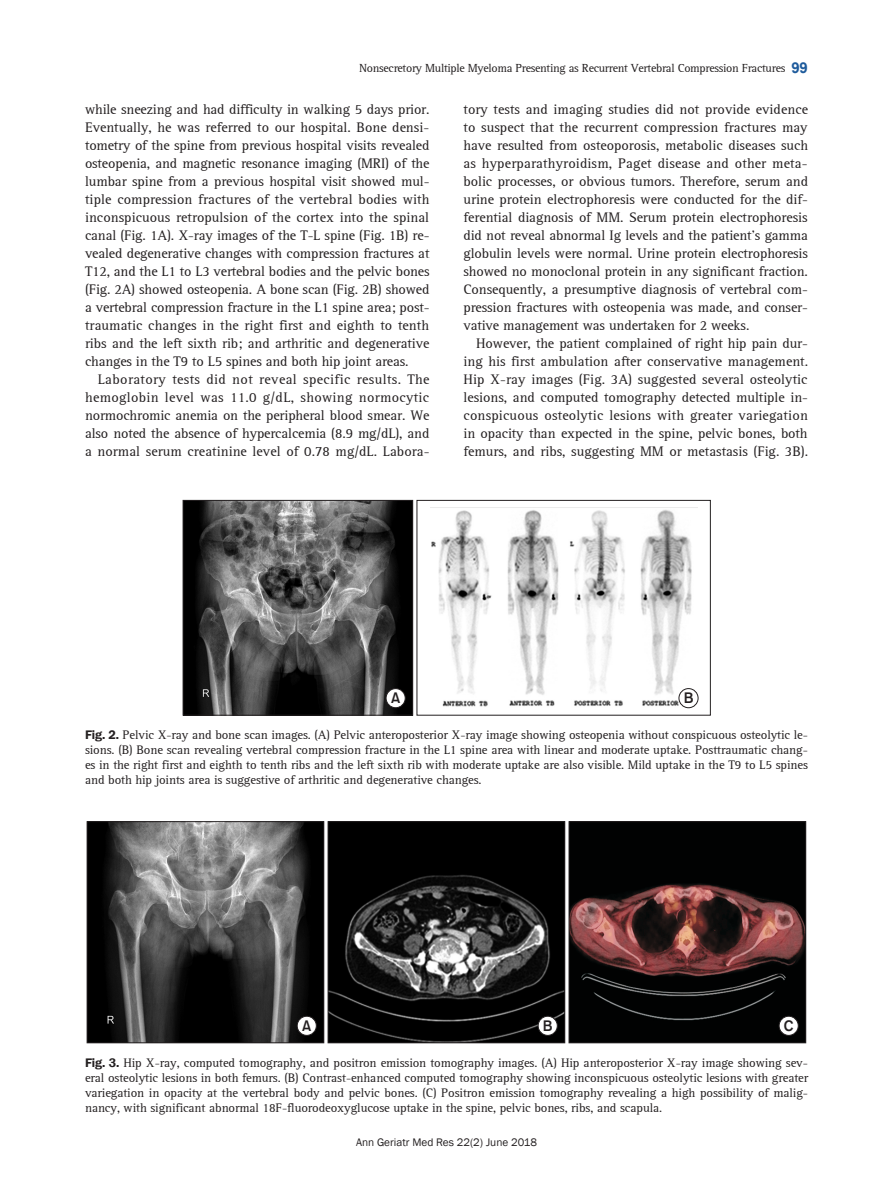
<style>
.page{position:relative;width:893px;height:1191px;background:#fff}
.page>*{position:absolute;margin:0;border:0;box-sizing:border-box;transform-origin:0 0}
.t1{font:15px "Gothic 725 BT Bold A";color:#231f20}
.t2{font:14.25px/18px "Rotisser";letter-spacing:-.01em;color:#231f20;text-align:justify}
.t3{font:12.75px/15px "Rotisser";letter-spacing:-.01em;color:#231f20;text-align:justify}
.t4{font:12px "Rotisser";letter-spacing:-.025em;color:#231f20}
.t5{font:11.25px "Franklin Gothic";color:#231f20}
.s1{font-family:"Arial";font-weight:700;font-size:15px;color:#1e5b9c}
.s2{font-family:"Franklin Gothic";font-weight:600}
</style>
<div class="page">
<svg style="left:87px;top:821px;width:719px;height:222px;background:#302b2b"></svg>
<div style="left:297px;top:1016px;width:19px;height:19px;background:#fff;border-radius:50%"></div>
<div style="left:297px;top:1016px;width:20px;height:19px;border:1px solid #231f20;border-radius:50%"></div>
<div style="left:538px;top:1016px;width:19px;height:19px;background:#fff;border-radius:50%"></div>
<div style="left:538px;top:1016px;width:19px;height:19px;border:1px solid #231f20;border-radius:50%"></div>
<div style="left:779px;top:1016px;width:19px;height:19px;background:#fff;border-radius:50%"></div>
<div style="left:779px;top:1016px;width:19px;height:19px;border:1px solid #231f20;border-radius:50%"></div>
<svg style="left:183px;top:500px;width:528px;height:215px"></svg>
<div style="left:386px;top:688px;width:19px;height:19px;background:#fff;border-radius:50%"></div>
<div style="left:386px;top:688px;width:19px;height:20px;border:1px solid #231f20;border-radius:50%"></div>
<div style="left:679px;top:688px;width:19px;height:19px;background:#fff;border-radius:50%"></div>
<div style="left:679px;top:688px;width:19px;height:20px;border:1px solid #231f20;border-radius:50%"></div>
<p class="t4" style="left:359px;top:61px;width:450px">Nonsecretory Multiple Myeloma Presenting as Recurrent Vertebral Compression Fractures <span class="s1">99</span></p>
<p class="t2" style="left:85px;top:101px;width:346px">while sneezing and had difficulty in walking 5 days prior.<br>Eventually, he was referred to our hospital. Bone densi&shy;tometry of the spine from previous hospital visits revealed osteopenia, and magnetic resonance imaging (MRI) of the lumbar spine from a previous hospital visit showed mul&shy;tiple compression fractures of the vertebral bodies with inconspicuous retropulsion of the cortex into the spinal canal (Fig. 1A). X-ray images of the T-L spine (Fig. 1B) re&shy;vealed degenerative changes with compression fractures at T12, and the L1 to L3 vertebral bodies and the pelvic bones (Fig. 2A) showed osteopenia. A bone scan (Fig. 2B) showed a vertebral compression fracture in the L1 spine area; post&shy;traumatic changes in the right first and eighth to tenth ribs and the left sixth rib; and arthritic and degenerative changes in the T9 to L5 spines and both hip joint areas.</p>
<p class="t2" style="left:85px;top:371px;width:346px;text-indent:13px">Laboratory tests did not reveal specific results. The hemoglobin level was 11.0 g/dL, showing normocytic normochromic anemia on the peripheral blood smear. We also noted the absence of hypercalcemia (8.9 mg/dL), and a normal serum creatinine level of 0.78 mg/dL. Labora-</p>
<p class="t2" style="left:463px;top:101px;width:346px">tory tests and imaging studies did not provide evidence to suspect that the recurrent compression fractures may have resulted from osteoporosis, metabolic diseases such as hyperparathyroidism, Paget disease and other meta&shy;bolic processes, or obvious tumors. Therefore, serum and urine protein electrophoresis were conducted for the dif&shy;ferential diagnosis of MM. Serum protein electrophoresis did not reveal abnormal Ig levels and the patient’s gamma globulin levels were normal. Urine protein electrophoresis showed no monoclonal protein in any significant fraction.<br>Consequently, a presumptive diagnosis of vertebral com&shy;pression fractures with osteopenia was made, and conser&shy;vative management was undertaken for 2 weeks.</p>
<p class="t2" style="left:463px;top:335px;width:346px;text-indent:13px">However, the patient complained of right hip pain dur&shy;ing his first ambulation after conservative management.<br>Hip X-ray images (Fig. 3A) suggested several osteolytic lesions, and computed tomography detected multiple in&shy;conspicuous osteolytic lesions with greater variegation in opacity than expected in the spine, pelvic bones, both femurs, and ribs, suggesting MM or metastasis (Fig. 3B).</p>
<p class="t1" style="left:391px;top:689px;width:11px">A</p>
<p class="t1" style="left:684px;top:689px;width:11px">B</p>
<p class="t3" style="left:85px;top:728px;width:724px"><span class="s2">Fig. 2.</span> Pelvic X-ray and bone scan images. (A) Pelvic anteroposterior X-ray image showing osteopenia without conspicuous osteolytic le&shy;sions. (B) Bone scan revealing vertebral compression fracture in the L1 spine area with linear and moderate uptake. Posttraumatic chang&shy;es in the right first and eighth to tenth ribs and the left sixth rib with moderate uptake are also visible. Mild uptake in the T9 to L5 spines and both hip joints area is suggestive of arthritic and degenerative changes.</p>
<p class="t1" style="left:302px;top:1017px;width:11px">A</p>
<p class="t1" style="left:543px;top:1017px;width:11px">B</p>
<p class="t1" style="left:784px;top:1017px;width:11px">C</p>
<p class="t3" style="left:85px;top:1056px;width:725px"><span class="s2">Fig. 3.</span> Hip X-ray, computed tomography, and positron emission tomography images. (A) Hip anteroposterior X-ray image showing sev&shy;eral osteolytic lesions in both femurs. (B) Contrast-enhanced computed tomography showing inconspicuous osteolytic lesions with greater variegation in opacity at the vertebral body and pelvic bones. (C) Positron emission tomography revealing a high possibility of malig&shy;nancy, with significant abnormal 18F-fluorodeoxyglucose uptake in the spine, pelvic bones, ribs, and scapula.</p>
<p class="t5" style="left:356px;top:1135px;width:182px">Ann Geriatr Med Res 22(2) June 2018</p>
</div>
